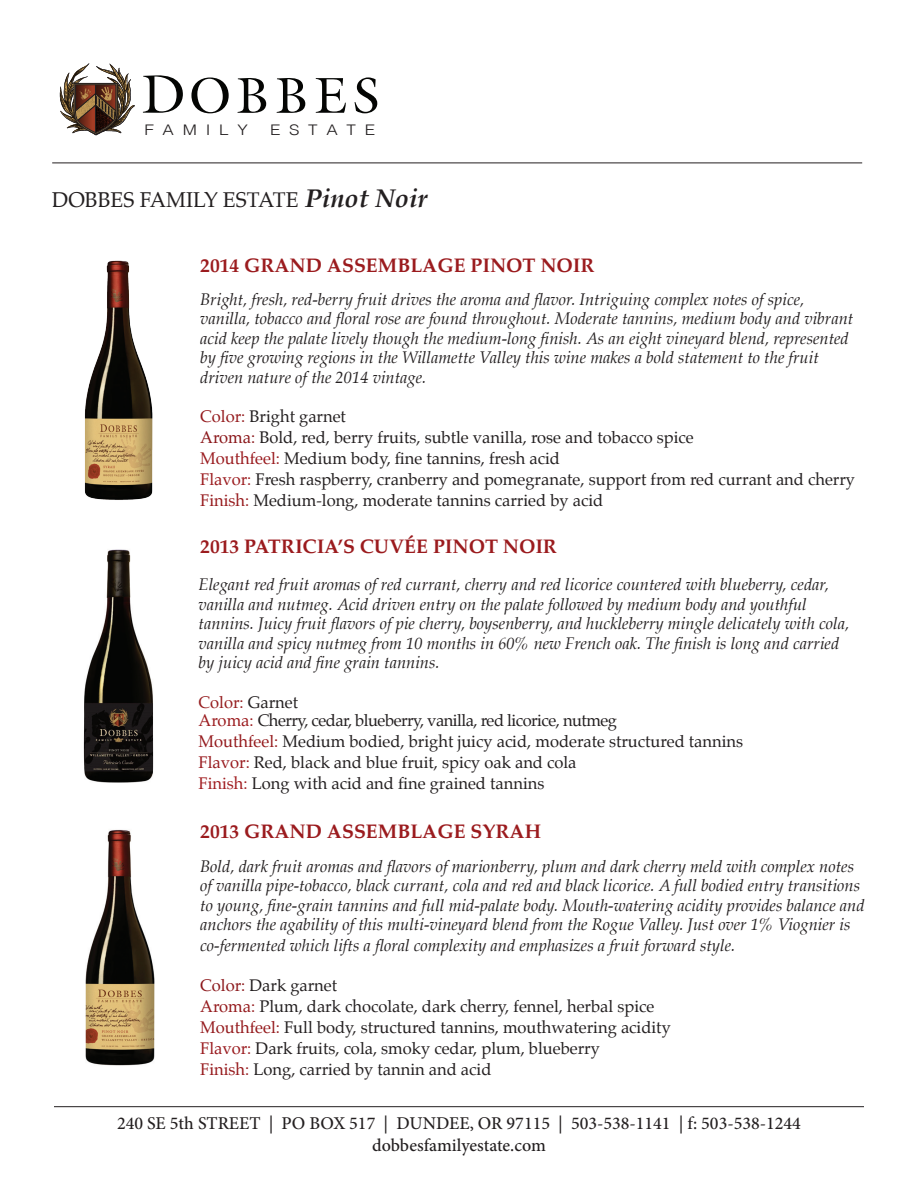
<style>
.page{position:relative;width:918px;height:1188px;background:#fff}
.page>*{position:absolute;margin:0;border:0;box-sizing:border-box;transform-origin:0 0}
.t1{font:21px "Palatino";color:#231f20}
.t2{font:700 19.5px "Palatino";color:#9b1b1e}
.t3{font:500 18px/22.5px "Minion Pro";color:#231f20;text-align:center}
.t4{font:italic 16.5px/19.5px "Palatino";color:#231f20}
.t5{font:16.5px/21px "Palatino";color:#231f20}
.t6{font:16.5px/18px "Palatino";letter-spacing:-.03em;color:#231f20}
.t7{font:300 14.55px "Helvetica";letter-spacing:.515em;color:#231f20;scale:1.17 1}
.s1{font-weight:700;font-style:italic;font-size:25.5px}
.s2{color:#94191c}
.s3{color:#8a1619}
.s4{color:#991a1e}
.s5{color:#9b1b1e}
.s6{color:#961a1d}
.s7{color:#951d1f}
.s8{color:#981a1e}
.s9{color:#a01c1f}
.s10{color:#8b171a}
</style>
<div class="page">
<img style="left:85px;top:829px;width:70px;height:237px">
<img style="left:83px;top:549px;width:71px;height:234px">
<img style="left:84px;top:260px;width:69px;height:240px">
<svg style="left:143px;top:75px;width:40px;height:38px"></svg>
<svg style="left:191px;top:78px;width:38px;height:35px"></svg>
<svg style="left:238px;top:78px;width:28px;height:35px"></svg>
<svg style="left:277px;top:78px;width:28px;height:35px"></svg>
<svg style="left:316px;top:78px;width:30px;height:35px"></svg>
<svg style="left:355px;top:77px;width:22px;height:36px"></svg>
<svg style="left:60px;top:64px;width:74px;height:71px"></svg>
<img style="left:75px;top:92px;width:42px;height:32px">
<hr style="left:52px;top:163px;width:810px;height:1px;background:#231f20">
<hr style="left:54px;top:1106px;width:810px;height:1px;background:#231f20">
<p class="t7" style="left:144px;top:118px;width:90px">FAMILY</p>
<p class="t7" style="left:270px;top:118px;width:91px">ESTATE</p>
<p class="t1" style="left:52px;top:183px;width:377px">DOBBES FAMILY ESTATE <span class="s1">Pinot Noir</span></p>
<p class="t2" style="left:200px;top:248px;width:396px">2014 GRAND ASSEMBLAGE PINOT NOIR</p>
<p class="t4" style="left:200px;top:289px;width:655px">Bright, fresh, red-berry fruit drives the aroma and flavor. Intriguing complex notes of spice, vanilla, tobacco and floral rose are found throughout. Moderate tannins, medium body and vibrant acid keep the palate lively though the medium-long finish. As an eight vineyard blend, represented by five growing regions in the Willamette Valley this wine makes a bold statement to the fruit driven nature of the 2014 vintage.</p>
<p class="t5" style="left:200px;top:406px;width:656px"><span class="s2">Color:</span> Bright garnet<br><span class="s3">Aroma:</span> Bold, red, berry fruits, subtle vanilla, rose and tobacco spice<br><span class="s4">Mouthfeel:</span> Medium body, fine tannins, fresh acid<br><span class="s5">Flavor:</span> Fresh raspberry, cranberry and pomegranate, support from red currant and cherry <span class="s6">Finish:</span> Medium-long, moderate tannins carried by acid</p>
<p class="t2" style="left:200px;top:529px;width:358px">2013 PATRICIA’S CUVÉE PINOT NOIR</p>
<p class="t4" style="left:199px;top:574px;width:652px">Elegant red fruit aromas of red currant, cherry and red licorice countered with blueberry, cedar, vanilla and nutmeg. Acid driven entry on the palate followed by medium body and youthful tannins. Juicy fruit flavors of pie cherry, boysenberry, and huckleberry mingle delicately with cola, vanilla and spicy nutmeg from 10 months in 60% new French oak. The finish is long and carried by juicy acid and fine grain tannins.</p>
<p class="t6" style="left:199px;top:693px;width:420px"><span class="s7">Color:</span> Garnet<br><span class="s5">Aroma:</span> Cherry, cedar, blueberry, vanilla, red licorice, nutmeg</p>
<p class="t5" style="left:199px;top:730px;width:546px"><span class="s2">Mouthfeel:</span> Medium bodied, bright juicy acid, moderate structured tannins<br><span class="s8">Flavor:</span> Red, black and blue fruit, spicy oak and cola<br><span class="s9">Finish:</span> Long with acid and fine grained tannins</p>
<p class="t2" style="left:200px;top:815px;width:342px">2013 GRAND ASSEMBLAGE SYRAH</p>
<p class="t4" style="left:200px;top:856px;width:666px">Bold, dark fruit aromas and flavors of marionberry, plum and dark cherry meld with complex notes of vanilla pipe-tobacco, black currant, cola and red and black licorice. A full bodied entry transitions to young, fine-grain tannins and full mid-palate body. Mouth-watering acidity provides balance and anchors the agability of this multi-vineyard blend from the Rogue Valley. Just over 1% Viognier is</p>
<p class="t4" style="left:200px;top:936px;width:537px">co-fermented which lifts a floral complexity and emphasizes a fruit forward style.</p>
<p class="t5" style="left:200px;top:975px;width:472px"><span class="s10">Color:</span> Dark garnet<br><span class="s2">Aroma:</span> Plum, dark chocolate, dark cherry, fennel, herbal spice <span class="s2">Mouthfeel:</span> Full body, structured tannins, mouthwatering acidity <span class="s4">Flavor:</span> Dark fruits, cola, smoky cedar, plum, blueberry<br><span class="s6">Finish:</span> Long, carried by tannin and acid</p>
<p class="t3" style="left:117px;top:1112px;width:685px">240 SE 5th STREET | PO BOX 517 | DUNDEE, OR 97115 | 503-538-1141 | f: 503-538-1244 dobbesfamilyestate.com</p>
</div>
